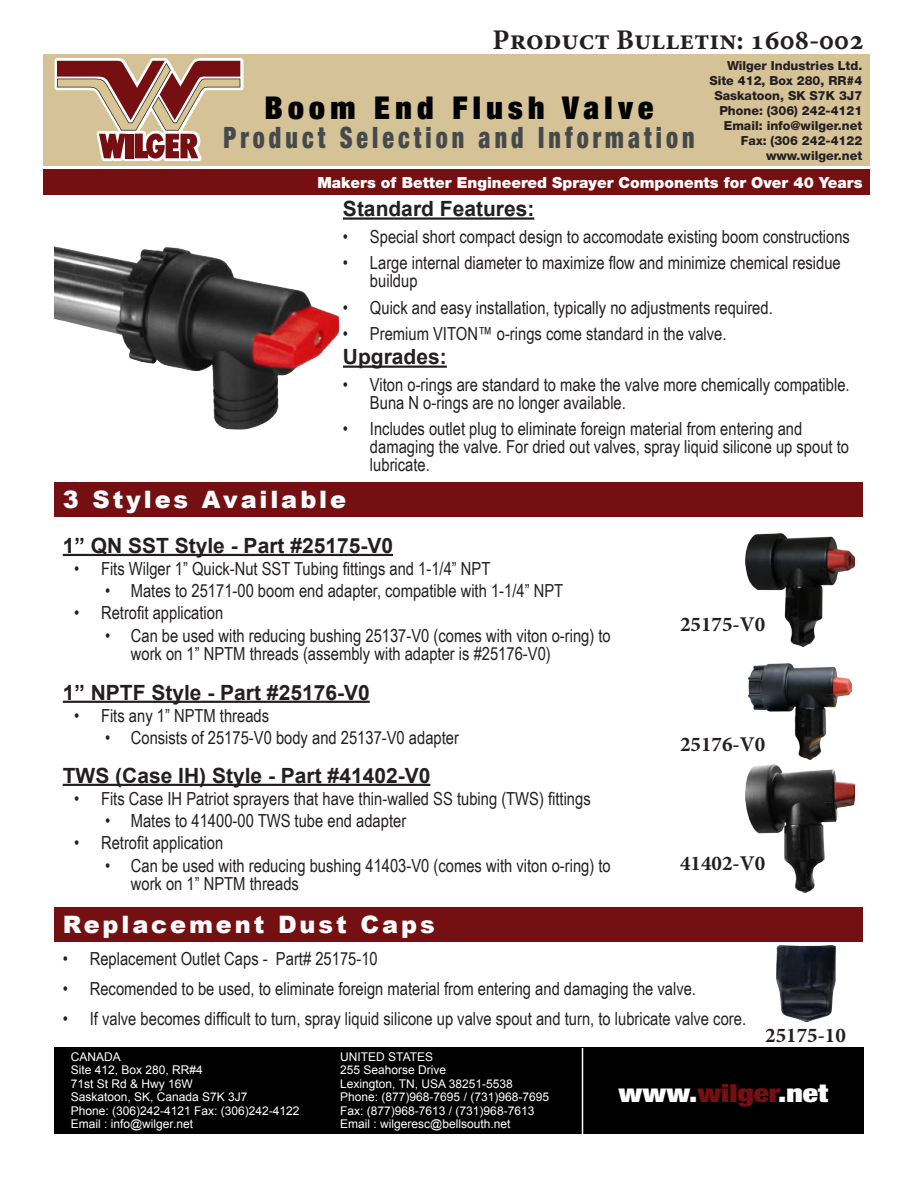
<style>
.page{position:relative;width:918px;height:1188px;background:#fff}
.page>*{position:absolute;margin:0;border:0;box-sizing:border-box;transform-origin:0 0}
.t1{font:900 expanded 31.5px "Helvetica Neue";letter-spacing:.17em;color:#000}
.t2{font:900 condensed 29.55px "Helvetica Neue";letter-spacing:.17em;color:#46494a;scale:.81 1}
.t3{font:700 28.5px "Minion Pro";color:#231f20}
.t4{font:900 expanded 24.9px "Helvetica Neue";color:#fff;scale:1.27 1}
.t5{font:900 24px "Arial";letter-spacing:.12em;color:#fff}
.t6{font:700 21px "Arial";color:#231f20}
.t7{font:700 21px "Minion Pro";color:#231f20}
.t8{font:18px/18px "Arial Narrow";color:#231f20}
.t9{font:900 15.3px "Helvetica Neue";color:#fff}
.t10{font:800 12.45px/15px "Helvetica Neue";color:#231f20;text-align:right}
.t11{font:12px/13.5px "Arial";color:#fff}
.s1{color:#741012}
</style>
<div class="page">
<div style="left:55px;top:482px;width:808px;height:35px;background:#741012"></div>
<img style="left:54px;top:246px;width:285px;height:184px">
<div style="left:44px;top:54px;width:826px;height:111px;background:#d5c297"></div>
<div style="left:44px;top:170px;width:826px;height:25px;background:#750f11"></div>
<svg style="left:55px;top:58px;width:189px;height:103px"></svg>
<hr style="left:343px;top:366px;width:104px;height:2px;background:#231f20">
<img style="left:746px;top:764px;width:108px;height:129px">
<hr style="left:63px;top:784px;width:367px;height:2px;background:#231f20">
<div style="left:54px;top:1048px;width:810px;height:86px;background:#000"></div>
<hr style="left:582px;top:1048px;width:1px;height:122px;background:#fff">
<img style="left:776px;top:945px;width:59px;height:77px">
<hr style="left:343px;top:217px;width:191px;height:3px;background:#231f20">
<hr style="left:63px;top:554px;width:330px;height:2px;background:#231f20">
<img style="left:746px;top:534px;width:108px;height:112px">
<hr style="left:63px;top:701px;width:307px;height:2px;background:#231f20">
<img style="left:749px;top:663px;width:102px;height:96px">
<div style="left:55px;top:907px;width:808px;height:35px;background:#741012"></div>
<h3 class="t3" style="left:493px;top:20px;width:373px">Product Bulletin: 1608-002</h3>
<h1 class="t1" style="left:265px;top:87px;width:390px">Boom End Flush Valve</h1>
<h2 class="t2" style="left:223px;top:120px;width:583px">Product Selection and Information</h2>
<p class="t10" style="left:709px;top:58px;width:154px">Wilger Industries Ltd.<br>Site 412, Box 280, RR#4<br>Saskatoon, SK S7K 3J7<br>Phone: (306) 242-4121<br>Email: info@wilger.net<br>Fax: (306 242-4122 www.wilger.net</p>
<p class="t9" style="left:317px;top:173px;width:547px">Makers of Better Engineered Sprayer Components for Over 40 Years</p>
<p class="t6" style="left:343px;top:195px;width:193px">Standard Features:</p>
<p class="t8" style="left:343px;top:227px;width:508px">• Special short compact design to accomodate existing boom constructions</p>
<p class="t8" style="left:370px;top:253px;width:472px;text-indent:-27px">• Large internal diameter to maximize flow and minimize chemical residue buildup</p>
<p class="t8" style="left:343px;top:298px;width:431px">• Quick and easy installation, typically no adjustments required.</p>
<p class="t8" style="left:343px;top:324px;width:385px">• Premium VITON™ o-rings come standard in the valve.</p>
<p class="t6" style="left:343px;top:343px;width:105px">Upgrades:</p>
<p class="t8" style="left:370px;top:375px;width:481px;text-indent:-27px">• Viton o-rings are standard to make the valve more chemically compatible.<br>Buna N o-rings are no longer available.</p>
<p class="t8" style="left:370px;top:419px;width:481px;text-indent:-27px">• Includes outlet plug to eliminate foreign material from entering and damaging the valve. For dried out valves, spray liquid silicone up spout to lubricate.</p>
<h3 class="t5" style="left:63px;top:482px;width:285px">3 Styles Available</h3>
<p class="t6" style="left:63px;top:531px;width:332px">1” QN SST Style - Part #25175-V0</p>
<p class="t8" style="left:74px;top:559px;width:418px">• Fits Wilger 1” Quick-Nut SST Tubing fittings and 1-1/4” NPT</p>
<p class="t8" style="left:105px;top:581px;width:459px">• Mates to 25171-00 boom end adapter, compatible with 1-1/4” NPT</p>
<p class="t8" style="left:74px;top:603px;width:151px">• Retrofit application</p>
<p class="t8" style="left:131px;top:626px;width:481px;text-indent:-26px">• Can be used with reducing bushing 25137-V0 (comes with viton o-ring) to work on 1” NPTM threads (assembly with adapter is #25176-V0)</p>
<p class="t7" style="left:680px;top:609px;width:87px">25175-V0</p>
<p class="t6" style="left:63px;top:678px;width:308px">1” NPTF Style - Part #25176-V0</p>
<p class="t8" style="left:74px;top:706px;width:197px">• Fits any 1” NPTM threads</p>
<p class="t8" style="left:105px;top:728px;width:355px">• Consists of 25175-V0 body and 25137-V0 adapter</p>
<p class="t7" style="left:680px;top:730px;width:87px">25176-V0</p>
<p class="t6" style="left:63px;top:761px;width:369px">TWS (Case IH) Style - Part #41402-V0</p>
<p class="t8" style="left:74px;top:789px;width:518px">• Fits Case IH Patriot sprayers that have thin-walled SS tubing (TWS) fittings</p>
<p class="t8" style="left:105px;top:811px;width:302px">• Mates to 41400-00 TWS tube end adapter</p>
<p class="t8" style="left:74px;top:833px;width:151px">• Retrofit application</p>
<p class="t8" style="left:131px;top:856px;width:481px;text-indent:-26px">• Can be used with reducing bushing 41403-V0 (comes with viton o-ring) to work on 1” NPTM threads</p>
<p class="t7" style="left:680px;top:849px;width:87px">41402-V0</p>
<h3 class="t5" style="left:63px;top:907px;width:373px">Replacement Dust Caps</h3>
<p class="t8" style="left:63px;top:949px;width:316px">• Replacement Outlet Caps - Part# 25175-10</p>
<p class="t8" style="left:63px;top:979px;width:635px">• Recomended to be used, to eliminate foreign material from entering and damaging the valve.</p>
<p class="t8" style="left:63px;top:1009px;width:685px">• If valve becomes difficult to turn, spray liquid silicone up valve spout and turn, to lubricate valve core.</p>
<p class="t7" style="left:765px;top:1020px;width:82px">25175-10</p>
<p class="t11" style="left:71px;top:1050px;width:230px">CANADA<br>Site 412, Box 280, RR#4<br>71st St Rd &amp; Hwy 16W<br>Saskatoon, SK, Canada S7K 3J7<br>Phone: (306)242-4121 Fax: (306)242-4122<br>Email : info@wilger.net</p>
<p class="t11" style="left:340px;top:1050px;width:210px">UNITED STATES<br>255 Seahorse Drive<br>Lexington, TN, USA 38251-5538<br>Phone: (877)968-7695 / (731)968-7695<br>Fax: (877)968-7613 / (731)968-7613<br>Email : wilgeresc@bellsouth.net</p>
<h3 class="t4" style="left:619px;top:1078px;width:166px">www.<span class="s1">wilger</span>.net</h3>
</div>
